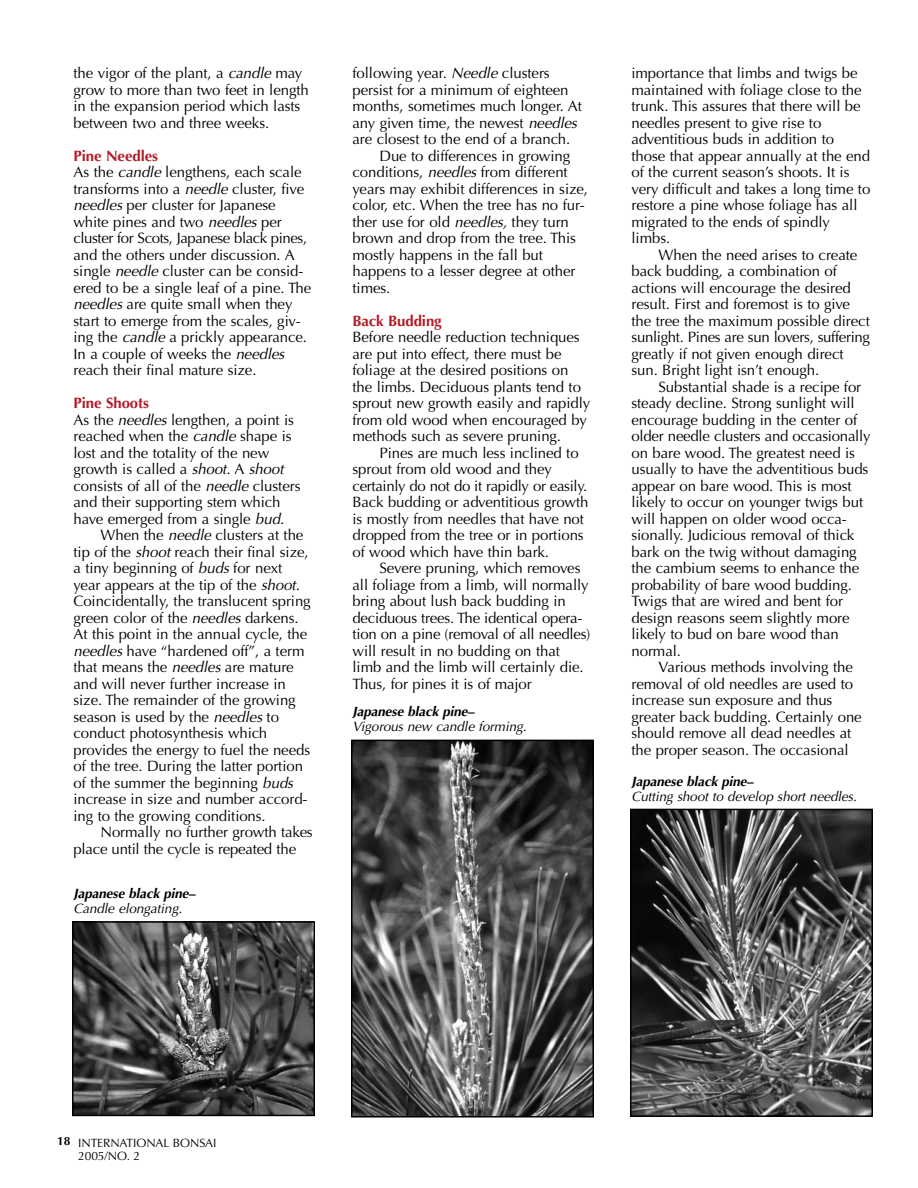
<style>
.page{position:relative;width:918px;height:1188px;background:#fff}
.page>*{position:absolute;margin:0;border:0;box-sizing:border-box;transform-origin:0 0}
.t1{font:15px/16.5px "Optima";letter-spacing:-.005em;color:#000}
.t2{font:700 15px "Optima";letter-spacing:-.005em;color:#b21b27}
.t3{font:italic 13.5px "Optima";letter-spacing:-.005em;color:#000}
.t4{font:italic 700 13.5px "Optima";letter-spacing:-.005em;color:#000}
.t5{font:12px/13.5px "Optima";letter-spacing:-.005em;color:#000}
.s1{font-style:italic}
.s2{font-weight:700;color:#b21b27}
</style>
<div class="page">
<img style="left:75px;top:924px;width:237px;height:189px">
<div style="left:72px;top:921px;width:243px;height:195px;border:2px solid #000"></div>
<img style="left:354px;top:743px;width:237px;height:372px">
<div style="left:351px;top:740px;width:243px;height:378px;border:2px solid #000"></div>
<img style="left:633px;top:812px;width:237px;height:302px">
<div style="left:630px;top:809px;width:243px;height:308px;border:2px solid #000"></div>
<p class="t1" style="left:73px;top:65px;width:237px">the vigor of the plant, a <span class="s1">candle</span> may grow to more than two feet in length in the expansion period which lasts between two and three weeks.</p>
<p class="t1" style="left:73px;top:148px;width:239px"><span class="s2">Pine Needles<br></span>As the <span class="s1">candle</span> lengthens, each scale transforms into a <span class="s1">needle</span> cluster, five <span class="s1">needles</span> per cluster for Japanese white pines and two <span class="s1">needles</span> per cluster for Scots, Japanese black pines, and the others under discussion. A single <span class="s1">needle</span> cluster can be consid&shy;ered to be a single leaf of a pine. The <span class="s1">needles</span> are quite small when they start to emerge from the scales, giv&shy;ing the <span class="s1">candle</span> a prickly appearance.<br>In a couple of weeks the <span class="s1">needles </span>reach their final mature size.</p>
<p class="t1" style="left:73px;top:395px;width:229px"><span class="s2">Pine Shoots<br></span>As the <span class="s1">needles</span> lengthen, a point is reached when the <span class="s1">candle</span> shape is lost and the totality of the new growth is called a <span class="s1">shoot.</span> A <span class="s1">shoot </span>consists of all of the <span class="s1">needle</span> clusters and their supporting stem which have emerged from a single <span class="s1">bud.</span></p>
<p class="t1" style="left:74px;top:527px;width:239px;text-indent:27px">When the <span class="s1">needle</span> clusters at the tip of the <span class="s1">shoot</span> reach their final size, a tiny beginning of <span class="s1">buds</span> for next year appears at the tip of the <span class="s1">shoot.<br></span>Coincidentally, the translucent spring green color of the <span class="s1">needles</span> darkens.<br>At this point in the annual cycle, the <span class="s1">needles</span> have “hardened off”, a term that means the <span class="s1">needles</span> are mature and will never further increase in size. The remainder of the growing season is used by the <span class="s1">needles</span> to conduct photosynthesis which provides the energy to fuel the needs of the tree. During the latter portion of the summer the beginning <span class="s1">buds </span>increase in size and number accord&shy;ing to the growing conditions.</p>
<p class="t1" style="left:74px;top:824px;width:241px;text-indent:27px">Normally no further growth takes place until the cycle is repeated the</p>
<p class="t4" style="left:74px;top:888px;width:123px">Japanese black pine–</p>
<p class="t3" style="left:74px;top:903px;width:110px">Candle elongating.</p>
<p class="t1" style="left:352px;top:65px;width:199px">following year. <span class="s1">Needle</span> clusters</p>
<p class="t1" style="left:352px;top:82px;width:218px">persist for a minimum of eighteen</p>
<p class="t1" style="left:352px;top:98px;width:231px">months, sometimes much longer. At</p>
<p class="t1" style="left:352px;top:115px;width:226px">any given time, the newest <span class="s1">needles</span></p>
<p class="t1" style="left:352px;top:131px;width:219px">are closest to the end of a branch.</p>
<p class="t1" style="left:380px;top:148px;width:192px">Due to differences in growing</p>
<p class="t1" style="left:352px;top:164px;width:217px">conditions, <span class="s1">needles</span> from different</p>
<p class="t1" style="left:352px;top:181px;width:237px">years may exhibit differences in size,</p>
<p class="t1" style="left:352px;top:197px;width:234px">color, etc. When the tree has no fur-</p>
<p class="t1" style="left:352px;top:214px;width:218px">ther use for old <span class="s1">needles,</span> they turn</p>
<p class="t1" style="left:352px;top:230px;width:225px">brown and drop from the tree. This</p>
<p class="t1" style="left:352px;top:247px;width:192px">mostly happens in the fall but</p>
<p class="t1" style="left:352px;top:263px;width:225px">happens to a lesser degree at other</p>
<p class="t1" style="left:352px;top:280px;width:39px">times.</p>
<p class="t2" style="left:352px;top:315px;width:91px">Back Budding</p>
<p class="t1" style="left:352px;top:329px;width:239px">Before needle reduction techniques are put into effect, there must be foliage at the desired positions on the limbs. Deciduous plants tend to sprout new growth easily and rapidly from old wood when encouraged by methods such as severe pruning.</p>
<p class="t1" style="left:352px;top:445px;width:238px;text-indent:27px">Pines are much less inclined to sprout from old wood and they certainly do not do it rapidly or easily.<br>Back budding or adventitious growth is mostly from needles that have not dropped from the tree or in portions of wood which have thin bark.</p>
<p class="t1" style="left:352px;top:560px;width:239px;text-indent:27px">Severe pruning, which removes all foliage from a limb, will normally bring about lush back budding in deciduous trees. The identical opera&shy;tion on a pine (removal of all needles) will result in no budding on that limb and the limb will certainly die.<br>Thus, for pines it is of major</p>
<p class="t4" style="left:352px;top:706px;width:123px">Japanese black pine–</p>
<p class="t3" style="left:352px;top:721px;width:176px">Vigorous new candle forming.</p>
<p class="t1" style="left:632px;top:65px;width:240px">importance that limbs and twigs be maintained with foliage close to the trunk. This assures that there will be needles present to give rise to adventitious buds in addition to those that appear annually at the end of the current season’s shoots. It is very difficult and takes a long time to restore a pine whose foliage has all migrated to the ends of spindly limbs.</p>
<p class="t1" style="left:632px;top:247px;width:240px;text-indent:27px">When the need arises to create back budding, a combination of actions will encourage the desired result. First and foremost is to give the tree the maximum possible direct sunlight. Pines are sun lovers, suffering greatly if not given enough direct sun. Bright light isn’t enough.</p>
<p class="t1" style="left:632px;top:379px;width:241px;text-indent:27px">Substantial shade is a recipe for steady decline. Strong sunlight will encourage budding in the center of older needle clusters and occasionally on bare wood. The greatest need is usually to have the adventitious buds appear on bare wood. This is most likely to occur on younger twigs but will happen on older wood occa&shy;sionally. Judicious removal of thick bark on the twig without damaging the cambium seems to enhance the probability of bare wood budding.<br>Twigs that are wired and bent for design reasons seem slightly more likely to bud on bare wood than normal.</p>
<p class="t1" style="left:632px;top:659px;width:232px;text-indent:27px">Various methods involving the removal of old needles are used to increase sun exposure and thus greater back budding. Certainly one should remove all dead needles at the proper season. The occasional</p>
<p class="t4" style="left:632px;top:776px;width:123px">Japanese black pine–</p>
<p class="t3" style="left:632px;top:791px;width:227px">Cutting shoot to develop short needles.</p>
<p class="t5" style="left:78px;top:1136px;width:140px;text-indent:-21px"><sup>18</sup> INTERNATIONAL BONSAI<br>2005/NO. 2</p>
</div>
